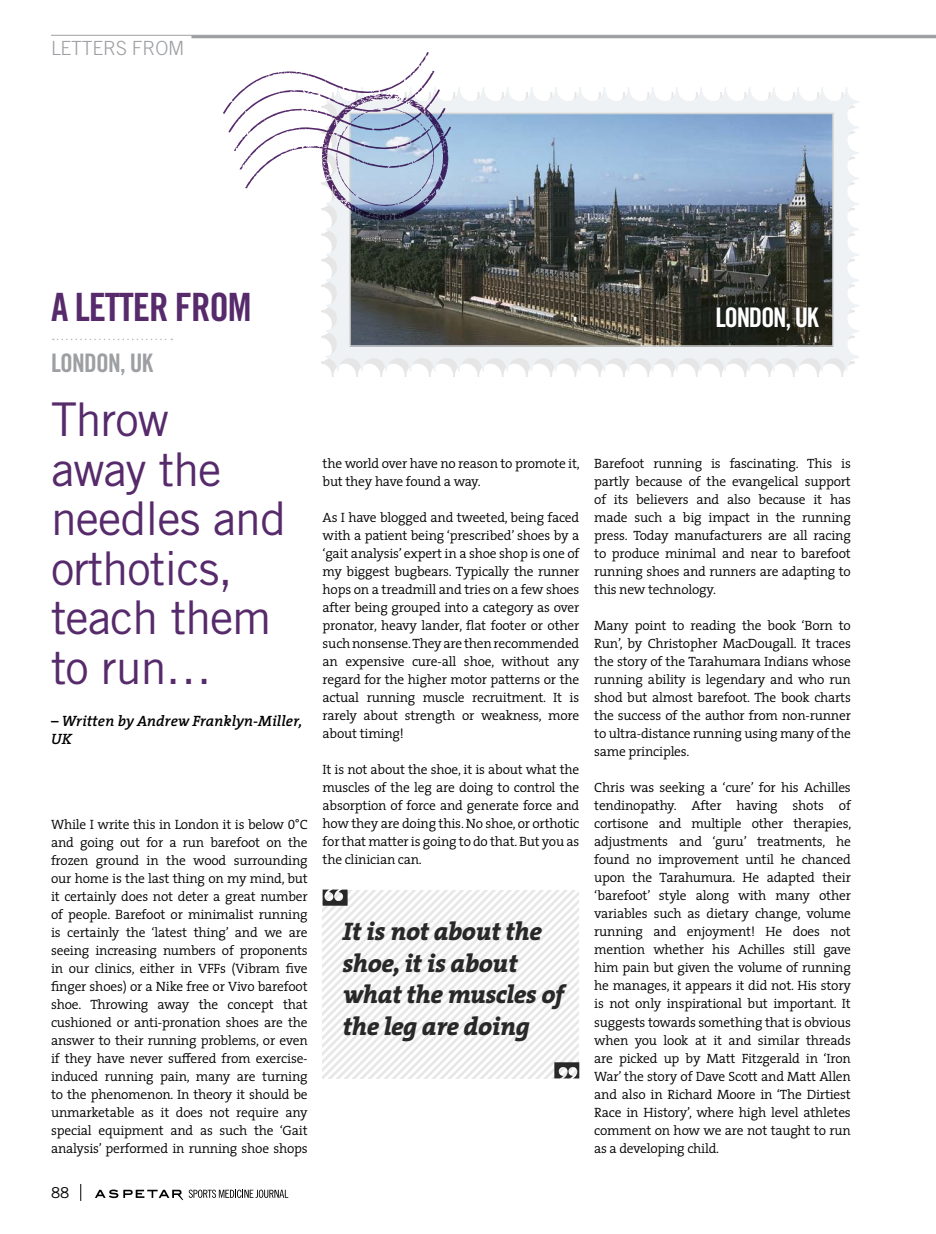
<style>
.page{position:relative;width:936px;height:1234px;background:#fff}
.page>*{position:absolute;margin:0;border:0;box-sizing:border-box;transform-origin:0 0}
.t1{font:46.5px/49.5px "Trade Gothic LT Std";letter-spacing:-.02em;color:#562a6b}
.t2{font:39px "Trade Gothic LT Std Bd Cn 20";letter-spacing:-.03em;color:#562a6b}
.t3{font:27px "Trade Gothic LT Std Bd Cn 20";letter-spacing:-.05em;color:#fff}
.t4{font:italic 800 25.5px/31.5px "The Serif";letter-spacing:-.02em;color:#292829}
.t5{font:25.5px "Trade Gothic LT Std Bd Cn 20";letter-spacing:-.03em;color:#9d9fa2}
.t6{font:300 19.5px "Trade Gothic LT Std";letter-spacing:-.01em;color:#9d9fa2}
.t7{font:italic 600 15px/18px "The Serif";color:#000}
.t8{font:15px "Trade Gothic LT Std";color:#000}
.t9{font:300 13.5px/18px "The Serif";letter-spacing:-.015em;color:#000;text-align:justify}
.s1{font-family:"The Serif Semi Light Expert";font-weight:400}
</style>
<div class="page">
<svg style="left:80px;top:1184px;width:1px;height:16px"></svg>
<svg style="left:189px;top:1189px;width:97px;height:8px"></svg>
<svg style="left:95px;top:1189px;width:88px;height:10px"></svg>
<svg style="left:53px;top:338px;width:119px;height:2px"></svg>
<div style="left:322px;top:92px;width:532px;height:284px;background:#000;opacity:.1"></div>
<svg style="left:326px;top:87px;width:532px;height:284px;fill:#eff2f4"></svg>
<img style="left:352px;top:116px;width:478px;height:228px">
<div style="left:349px;top:113px;width:484px;height:234px;border:2px solid #d1d3d4"></div>
<svg style="left:223px;top:52px;width:228px;height:169px"></svg>
<svg style="left:322px;top:889px;width:257px;height:189px"></svg>
<hr style="left:51px;top:35px;width:884px;height:1px;background:#9d9fa2">
<hr style="left:191px;top:35px;width:744px;height:3px;background:#9d9fa2">
<h3 class="t6" style="left:51px;top:37px;width:135px">LETTERS FROM</h3>
<h2 class="t2" style="left:51px;top:283px;width:202px">A LETTER FROM</h2>
<h3 class="t5" style="left:51px;top:348px;width:102px">LONDON, UK</h3>
<h1 class="t1" style="left:51px;top:394px;width:236px">Throw<br>away the needles and orthotics, teach them to run…</h1>
<p class="t7" style="left:51px;top:710px;width:253px">– Written by Andrew Franklyn-Miller,<br>UK</p>
<p class="t9" style="left:51px;top:814px;width:258px">While I write this in London it is below <span class="s1">0</span>°C and going out for a run barefoot on the frozen ground in the wood surrounding our home is the last thing on my mind, but it certainly does not deter a great number of people. Barefoot or minimalist running is certainly the ‘latest thing’ and we are seeing increasing numbers of proponents in our clinics, either in VFFs (Vibram five finger shoes) or a Nike free or Vivo barefoot shoe. Throwing away the concept that cushioned or anti-pronation shoes are the answer to their running problems, or even if they have never suffered from exercise&shy;induced running pain, many are turning to the phenomenon. In theory it should be unmarketable as it does not require any special equipment and as such the ‘Gait analysis’ performed in running shoe shops</p>
<p class="t8" style="left:51px;top:1183px;width:20px">88</p>
<h3 class="t3" style="left:715px;top:301px;width:104px">LONDON, UK</h3>
<p class="t9" style="left:322px;top:454px;width:258px">the world over have no reason to promote it, but they have found a way.</p>
<p class="t9" style="left:322px;top:508px;width:258px">As I have blogged and tweeted, being faced with a patient being ‘prescribed’ shoes by a ‘gait analysis’ expert in a shoe shop is one of my biggest bugbears. Typically the runner hops on a treadmill and tries on a few shoes after being grouped into a category as over pronator, heavy lander, flat footer or other such nonsense. They are then recommended an expensive cure-all shoe, without any regard for the higher motor patterns or the actual running muscle recruitment. It is rarely about strength or weakness, more about timing!</p>
<p class="t9" style="left:322px;top:760px;width:258px">It is not about the shoe, it is about what the muscles of the leg are doing to control the absorption of force and generate force and how they are doing this. No shoe, or orthotic for that matter is going to do that. But you as the clinician can.</p>
<h3 class="t4" style="left:342px;top:915px;width:223px">It is not about the shoe, it is about what the muscles of the leg are doing</h3>
<p class="t9" style="left:594px;top:454px;width:258px">Barefoot running is fascinating. This is partly because of the evangelical support of its believers and also because it has made such a big impact in the running press. Today manufacturers are all racing to produce minimal and near to barefoot running shoes and runners are adapting to this new technology.</p>
<p class="t9" style="left:594px;top:616px;width:258px">Many point to reading the book ‘Born to Run’, by Christopher MacDougall. It traces the story of the Tarahumara Indians whose running ability is legendary and who run shod but almost barefoot. The book charts the success of the author from non-runner to ultra-distance running using many of the same principles.</p>
<p class="t9" style="left:594px;top:778px;width:259px">Chris was seeking a ‘cure’ for his Achilles tendinopathy. After having shots of cortisone and multiple other therapies, adjustments and ‘guru’ treatments, he found no improvement until he chanced upon the Tarahumura. He adapted their ‘barefoot’ style along with many other variables such as dietary change, volume running and enjoyment! He does not mention whether his Achilles still gave him pain but given the volume of running he manages, it appears it did not. His story is not only inspirational but important. It suggests towards something that is obvious when you look at it and similar threads are picked up by Matt Fitzgerald in ‘Iron War’ the story of Dave Scott and Matt Allen and also in Richard Moore in ‘The Dirtiest Race in History’, where high level athletes comment on how we are not taught to run as a developing child.</p>
</div>
